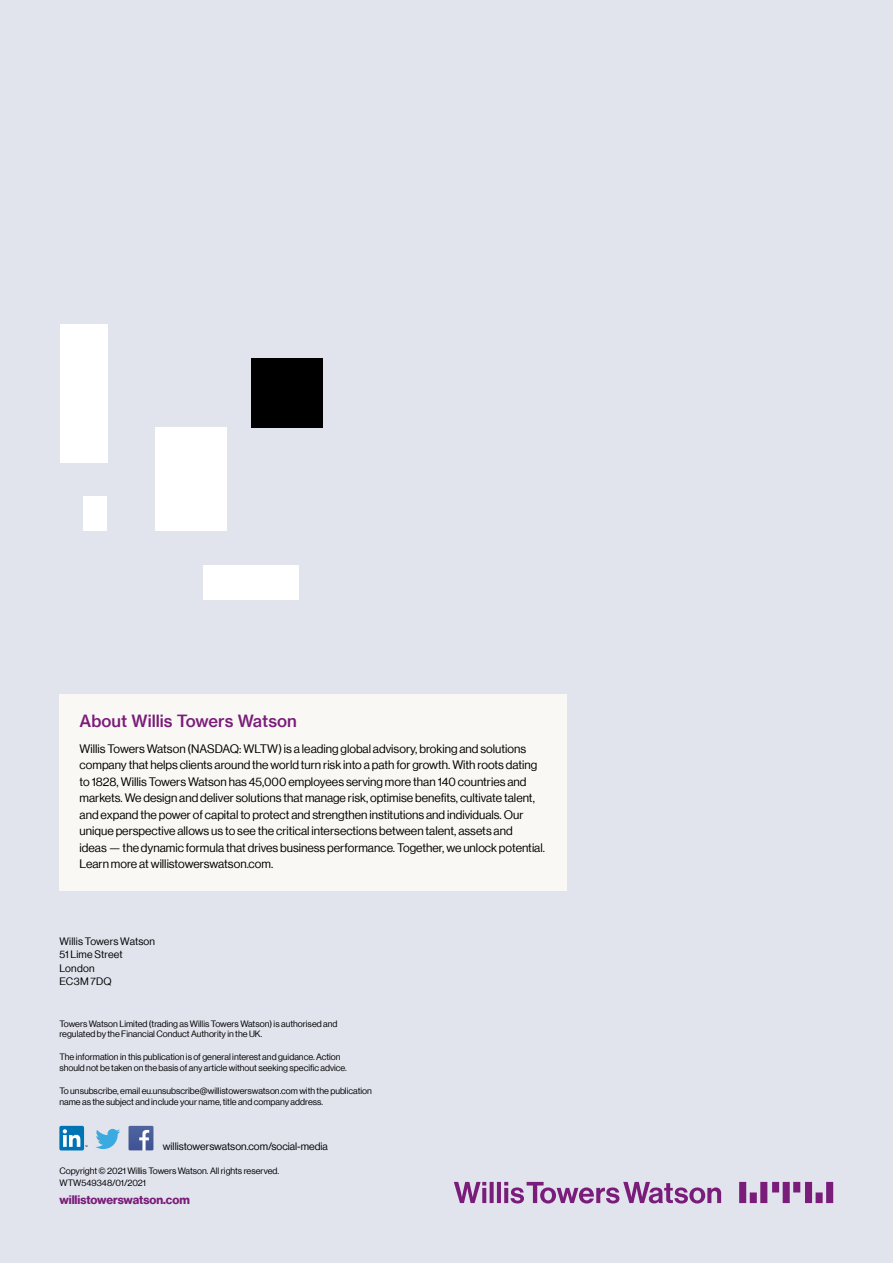
<style>
.page{position:relative;width:893px;height:1263px;background:#e1e3ed}
.page>*{position:absolute;margin:0;border:0;box-sizing:border-box;transform-origin:0 0}
.t1{font:16.5px "N Haas Grotesk TX Pro 65 Md";color:#7a1c79}
.t2{font:12px/16.5px "N Haas Grotesk DS Pro 55 Rg";color:#000}
.t3{font:12px "N Haas Grotesk DS Pro 75 Bd";color:#7a1c79}
.t4{font:10.5px/13.5px "N Haas Grotesk DS Pro 55 Rg";color:#000}
.t5{font:9px/10.5px "N Haas Grotesk DS Pro 55 Rg";color:#000}
</style>
<div class="page">
<svg style="left:454px;top:1182px;width:379px;height:21px"></svg>
<div style="left:60px;top:324px;width:48px;height:138px;background:#fff"></div>
<div style="left:155px;top:427px;width:72px;height:104px;background:#fff"></div>
<div style="left:251px;top:358px;width:71px;height:69px;background:#000"></div>
<div style="left:84px;top:497px;width:23px;height:34px;background:#fff"></div>
<div style="left:203px;top:566px;width:96px;height:34px;background:#fff"></div>
<div style="left:59px;top:694px;width:508px;height:196px;background:#faf8f4"></div>
<div style="left:59px;top:1126px;width:25px;height:24px;background:#0073b4;border-radius:2px"></div>
<svg style="left:63px;top:1129px;width:25px;height:18px"></svg>
<svg style="left:95px;top:1129px;width:25px;height:20px"></svg>
<svg style="left:129px;top:1126px;width:24px;height:24px"></svg>
<h1 class="t1" style="left:80px;top:711px;width:219px">About Willis Towers Watson</h1>
<p class="t2" style="left:80px;top:740px;width:467px">Willis Towers Watson (NASDAQ: WLTW) is a leading global advisory, broking and solutions company that helps clients around the world turn risk into a path for growth. With roots dating to 1828, Willis Towers Watson has 45,000 employees serving more than 140 countries and markets. We design and deliver solutions that manage risk, optimise benefits, cultivate talent, and expand the power of capital to protect and strengthen institutions and individuals. Our unique perspective allows us to see the critical intersections between talent, assets and<br>ideas — the dynamic formula that drives business performance. Together, we unlock potential.<br>Learn more at willistowerswatson.com.</p>
<p class="t4" style="left:59px;top:934px;width:97px">Willis Towers Watson<br>51 Lime Street<br>London<br>EC3M 7DQ</p>
<p class="t5" style="left:59px;top:1018px;width:280px">Towers Watson Limited (trading as Willis Towers Watson) is authorised and regulated by the Financial Conduct Authority in the UK.</p>
<p class="t5" style="left:59px;top:1052px;width:289px">The information in this publication is of general interest and guidance. Action should not be taken on the basis of any article without seeking specific advice.</p>
<p class="t5" style="left:59px;top:1086px;width:314px">To unsubscribe, email eu.unsubscribe@willistowerswatson.com with the publication name as the subject and include your name, title and company address.</p>
<p class="t4" style="left:163px;top:1140px;width:167px">willistowerswatson.com/social-media</p>
<p class="t5" style="left:59px;top:1164px;width:221px;line-height:12px">Copyright © 2021 Willis Towers Watson. All rights reserved.<br>WTW549348/01/2021</p>
<p class="t3" style="left:59px;top:1192px;width:132px">willistowerswatson.com</p>
</div>
